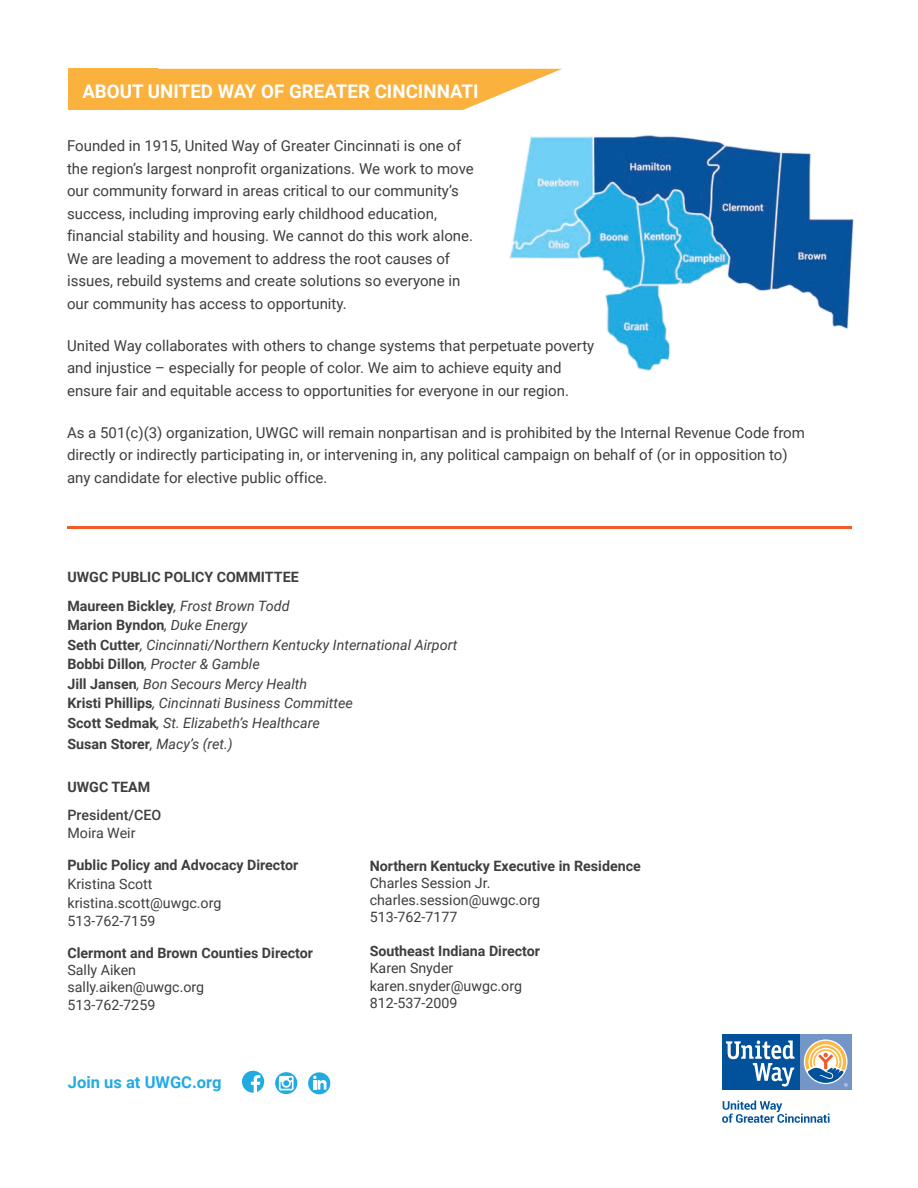
<style>
.page{position:relative;width:918px;height:1188px;background:#fff}
.page>*{position:absolute;margin:0;border:0;box-sizing:border-box;transform-origin:0 0}
.t1{font:700 18.75px "Roboto";color:#fff}
.t2{font:700 16.35px "Roboto";color:#22abe2}
.t3{font:15px/22.5px "Roboto";color:#3e3e3f}
.t4{font:italic 14.25px/19.5px "Roboto";color:#3e3e3f}
.t5{font:14.25px/17.1px "Roboto";color:#3e3e3f}
.t6{font:700 14.25px/28.5px "Roboto";color:#3e3e3f}
.t7{font:500 14.25px "Roboto";color:#3e3e3f}
.s1{font-weight:400;font-style:italic}
.s2{font-weight:700;font-style:normal}
</style>
<div class="page">
<hr style="left:68px;top:526px;width:784px;height:3px;background:#f15b2a">
<svg style="left:722px;top:1101px;width:108px;height:22px"></svg>
<div style="left:799px;top:1034px;width:53px;height:56px;background:#7395c7"></div>
<svg style="left:804px;top:1039px;width:44px;height:45px"></svg>
<div style="left:722px;top:1034px;width:77px;height:56px;background:#01529b"></div>
<svg style="left:726px;top:1040px;width:69px;height:47px"></svg>
<svg style="left:805px;top:1041px;width:43px;height:46px"></svg>
<img style="left:509px;top:135px;width:346px;height:236px">
<div style="left:68px;top:69px;width:90px;height:41px;background:#fbb13d"></div>
<svg style="left:158px;top:69px;width:404px;height:41px;background:#fbba54"></svg>
<svg style="left:275px;top:1072px;width:22px;height:22px"></svg>
<svg style="left:242px;top:1071px;width:22px;height:22px"></svg>
<svg style="left:308px;top:1072px;width:22px;height:22px"></svg>
<svg style="left:313px;top:1076px;width:13px;height:14px"></svg>
<p class="t1" style="left:82px;top:78px;width:398px">ABOUT UNITED WAY OF GREATER CINCINNATI</p>
<p class="t3" style="left:67px;top:134px;width:408px">Founded in 1915, United Way of Greater Cincinnati is one of the region’s largest nonprofit organizations. We work to move our community forward in areas critical to our community’s success, including improving early childhood education, financial stability and housing. We cannot do this work alone.<br>We are leading a movement to address the root causes of issues, rebuild systems and create solutions so everyone in our community has access to opportunity.</p>
<p class="t3" style="left:67px;top:334px;width:529px">United Way collaborates with others to change systems that perpetuate poverty and injustice – especially for people of color. We aim to achieve equity and ensure fair and equitable access to opportunities for everyone in our region.</p>
<p class="t3" style="left:67px;top:421px;width:739px">As a 501(c)(3) organization, UWGC will remain nonpartisan and is prohibited by the Internal Revenue Code from directly or indirectly participating in, or intervening in, any political campaign on behalf of (or in opposition to) any candidate for elective public office.</p>
<p class="t6" style="left:67px;top:563px;width:233px">UWGC PUBLIC POLICY COMMITTEE<br>Maureen Bickley<span class="s1">, Frost Brown Todd</span></p>
<p class="t4" style="left:67px;top:615px;width:391px"><span class="s2">Marion Byndon</span>, Duke Energy<br><span class="s2">Seth Cutter</span>, Cincinnati/Northern Kentucky International Airport <span class="s2">Bobbi Dillon</span>, Procter &amp; Gamble<br><span class="s2">Jill Jansen</span>, Bon Secours Mercy Health<br><span class="s2">Kristi Phillips</span>, Cincinnati Business Committee<br><span class="s2">Scott Sedmak</span>, St. Elizabeth’s Healthcare</p>
<p class="t4" style="left:67px;top:734px;width:167px"><span class="s2">Susan Storer</span>, Macy’s (ret.)</p>
<p class="t6" style="left:67px;top:772px;width:84px">UWGC TEAM</p>
<p class="t7" style="left:67px;top:805px;width:95px">President/CEO</p>
<p class="t5" style="left:67px;top:824px;width:70px">Moira Weir</p>
<p class="t6" style="left:67px;top:851px;width:232px">Public Policy and Advocacy Director</p>
<p class="t5" style="left:67px;top:874px;width:155px;line-height:18.6px">Kristina Scott kristina.scott@uwgc.org<br>513-762-7159</p>
<p class="t6" style="left:67px;top:938px;width:247px">Clermont and Brown Counties Director</p>
<p class="t5" style="left:67px;top:961px;width:138px">Sally Aiken sally.aiken@uwgc.org<br>513-762-7259</p>
<p class="t6" style="left:370px;top:851px;width:273px">Northern Kentucky Executive in Residence</p>
<p class="t5" style="left:370px;top:874px;width:172px">Charles Session Jr. charles.session@uwgc.org<br>513-762-7177</p>
<p class="t6" style="left:370px;top:936px;width:172px">Southeast Indiana Director</p>
<p class="t5" style="left:370px;top:959px;width:154px">Karen Snyder karen.snyder@uwgc.org<br>812-537-2009</p>
<p class="t2" style="left:68px;top:1071px;width:155px">Join us at UWGC.org</p>
</div>
